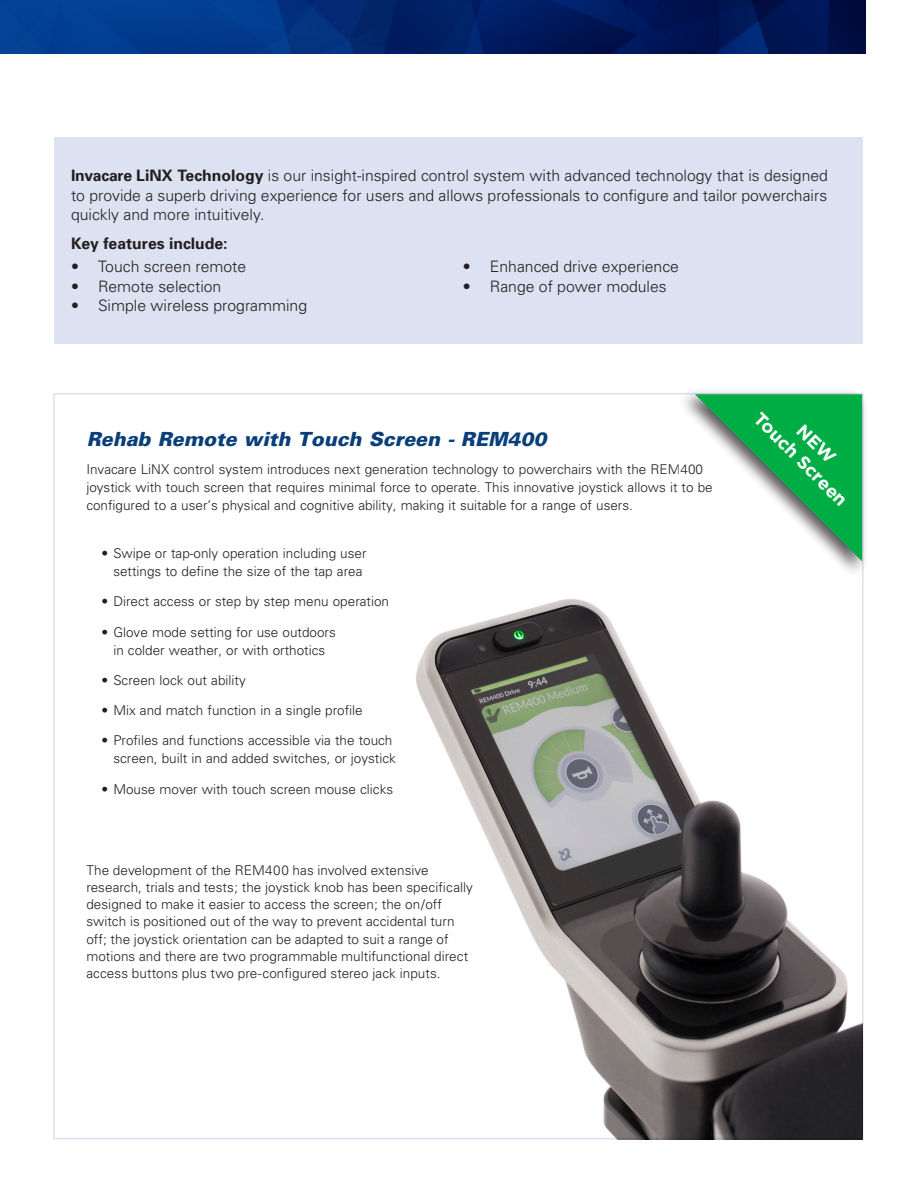
<style>
.page{position:relative;width:918px;height:1188px;background:#fff}
.page>*{position:absolute;margin:0;border:0;box-sizing:border-box;transform-origin:0 0}
.t1{font:italic 900 19.5px "Univers";color:#093f79}
.t2{font:700 18.15px/21.9px "Gotham";color:#fff;text-align:center}
.t3{font:300 15.75px/19.5px "Univers";color:#231f20;text-align:justify}
.t4{font:700 15.75px "Univers";color:#231f20}
.t5{font:300 13.5px/17.2px "Univers";color:#231f20}
.s1{font-weight:700}
</style>
<div class="page">
<div style="left:54px;top:137px;width:809px;height:206px;background:#dce2f1"></div>
<img style="left:408px;top:599px;width:454px;height:540px">
<img style="left:0;top:0;width:865px;height:54px">
<div style="left:678px;top:388px;width:190px;height:190px;background:#231f20;opacity:.75"></div>
<svg style="left:695px;top:394px;width:167px;height:167px"></svg>
<p class="t3" style="left:71px;top:166px;width:759px"><span class="s1">Invacare LiNX Technology</span> is our insight-inspired control system with advanced technology that is designed to provide a superb driving experience for users and allows professionals to configure and tailor powerchairs quickly and more intuitively.</p>
<p class="t4" style="left:71px;top:234px;width:158px">Key features include:</p>
<p class="t3" style="left:71px;top:257px;width:177px">• Touch screen remote</p>
<p class="t3" style="left:71px;top:277px;width:152px">• Remote selection</p>
<p class="t3" style="left:71px;top:296px;width:238px">• Simple wireless programming</p>
<p class="t3" style="left:463px;top:257px;width:218px">• Enhanced drive experience</p>
<p class="t3" style="left:463px;top:277px;width:205px">• Range of power modules</p>
<h1 class="t1" style="left:87px;top:427px;width:461px">Rehab Remote with Touch Screen - REM400</h1>
<p class="t5" style="left:86px;top:460px;width:628px;line-height:18px">Invacare LiNX control system introduces next generation technology to powerchairs with the REM400 joystick with touch screen that requires minimal force to operate. This innovative joystick allows it to be configured to a user’s physical and cognitive ability, making it suitable for a range of users.</p>
<p class="t5" style="left:101px;top:544px;width:267px;line-height:18px;text-align:center">• Swipe or tap-only operation including user settings to define the size of the tap area</p>
<p class="t5" style="left:101px;top:593px;width:289px">• Direct access or step by step menu operation</p>
<p class="t5" style="left:101px;top:623px;width:236px;line-height:18px;text-align:center">• Glove mode setting for use outdoors in colder weather, or with orthotics</p>
<p class="t5" style="left:101px;top:671px;width:146px">• Screen lock out ability</p>
<p class="t5" style="left:101px;top:702px;width:263px">• Mix and match function in a single profile</p>
<p class="t5" style="left:101px;top:732px;width:296px;line-height:18px;text-align:right">• Profiles and functions accessible via the touch screen, built in and added switches, or joystick</p>
<p class="t5" style="left:101px;top:780px;width:293px">• Mouse mover with touch screen mouse clicks</p>
<p class="t5" style="left:86px;top:861px;width:388px">The development of the REM400 has involved extensive research, trials and tests; the joystick knob has been specifically designed to make it easier to access the screen; the on/off switch is positioned out of the way to prevent accidental turn off; the joystick orientation can be adapted to suit a range of motions and there are two programmable multifunctional direct access buttons plus two pre-configured stereo jack inputs.</p>
<h2 class="t2" style="left:780px;top:392px;width:125px;rotate:45deg">NEW<br>Touch Screen</h2>
</div>
